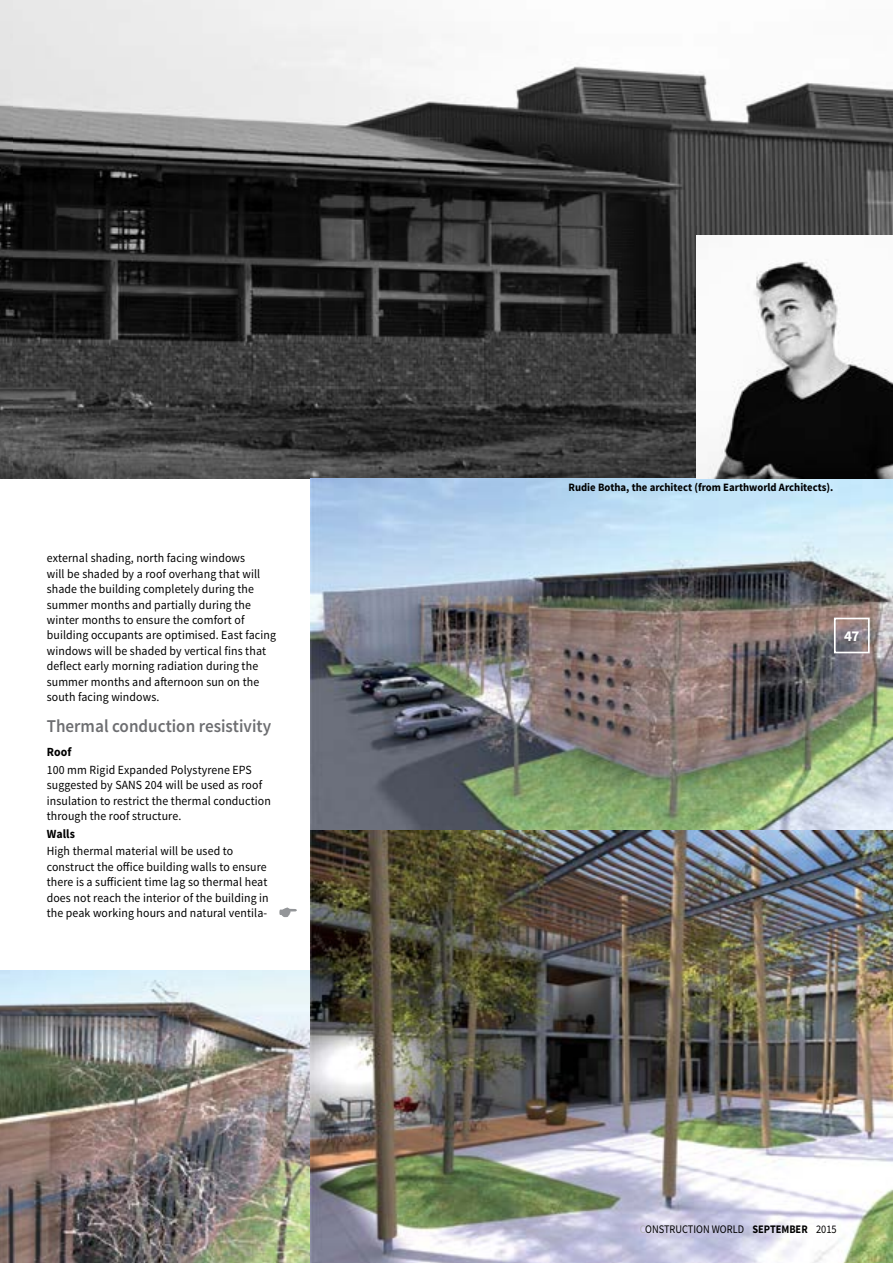
<style>
.page{position:relative;width:893px;height:1263px;background:#fff}
.page>*{position:absolute;margin:0;border:0;box-sizing:border-box;transform-origin:0 0}
.t1{font:600 18px "Source Sans Pro";color:#6d6e71;scale:.95 1}
.t2{font:700 15px "Source Sans Pro";color:#fff}
.t3{font:12.45px/15.5px "Source Sans Pro";letter-spacing:.01em;color:#000;scale:.95 1}
.t4{font:700 12.45px "Source Sans Pro";letter-spacing:.01em;color:#000;scale:.95 1}
.t5{font:11.55px "Source Sans Pro";color:#000;scale:.9 1}
.t6{font:700 11.25px "Source Sans Pro";color:#000;scale:.95 1}
.s1{color:#b1b4b6}
.s2{font-weight:700}
</style>
<div class="page">
<img style="left:13px;top:0;width:880px;height:478px">
<img style="left:0;top:0;width:13px;height:478px">
<img style="left:310px;top:478px;width:583px;height:352px">
<img style="left:0;top:970px;width:310px;height:293px">
<img style="left:310px;top:830px;width:583px;height:433px">
<img style="left:697px;top:236px;width:196px;height:242px">
<svg style="left:279px;top:907px;width:18px;height:10px"></svg>
<div style="left:834px;top:618px;width:36px;height:35px;border:2px solid #fff"></div>
<p class="t3" style="left:47px;top:550px;width:243px">external shading, north facing windows<br>will be shaded by a roof overhang that will shade the building completely during the summer months and partially during the winter months to ensure the comfort of building occupants are optimised. East facing windows will be shaded by vertical fins that deflect early morning radiation during the summer months and afternoon sun on the south facing windows.</p>
<h1 class="t1" style="left:47px;top:715px;width:238px">Thermal conduction resistivity</h1>
<p class="t4" style="left:47px;top:744px;width:27px">Roof</p>
<p class="t3" style="left:47px;top:762px;width:237px">100 mm Rigid Expanded Polystyrene EPS suggested by SANS 204 will be used as roof insulation to restrict the thermal conduction through the roof structure.</p>
<p class="t4" style="left:47px;top:825px;width:31px">Walls</p>
<p class="t3" style="left:47px;top:844px;width:235px">High thermal material will be used to construct the office building walls to ensure there is a sufficient time lag so thermal heat does not reach the interior of the building in the peak working hours and natural ventila-</p>
<p class="t6" style="left:568px;top:480px;width:280px">Rudie Botha, the architect (from Earthworld Architects).</p>
<p class="t2" style="left:844px;top:626px;width:17px">47</p>
<p class="t5" style="left:640px;top:1222px;width:220px"><span class="s1">C</span>ONSTRUCTION WORLD <span class="s2">SEPTEMBER</span> 2015</p>
</div>
